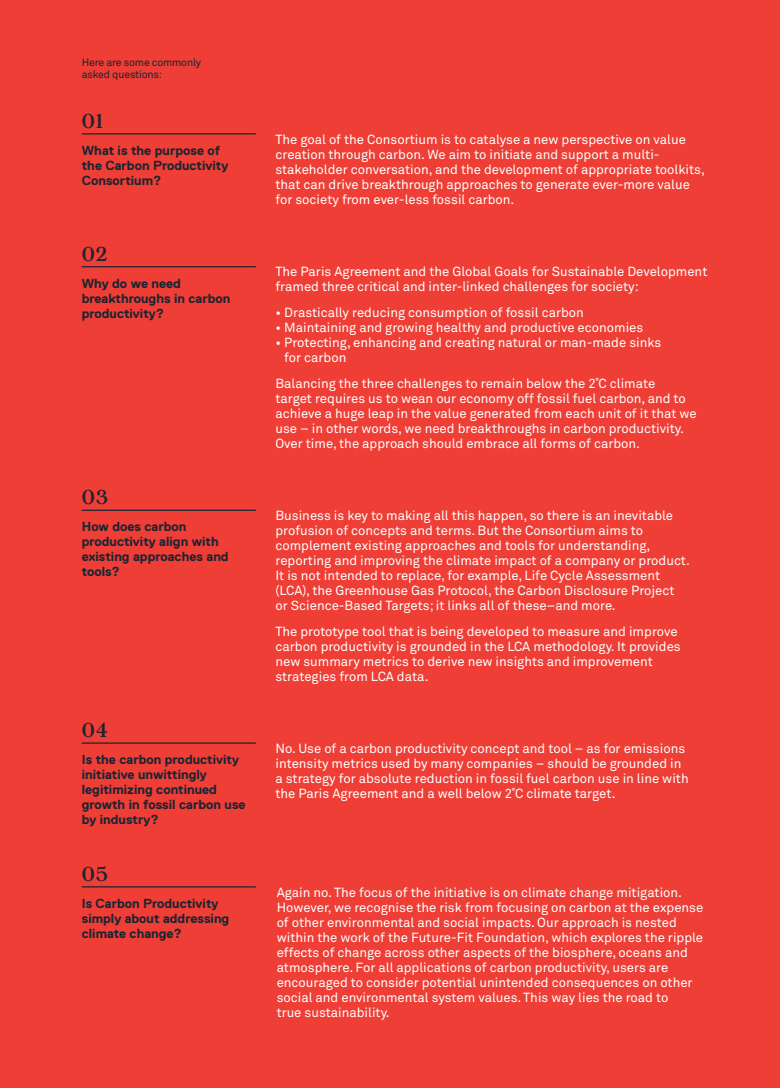
<style>
.page{position:relative;width:780px;height:1088px;background:#ee3e35}
.page>*{position:absolute;margin:0;border:0;box-sizing:border-box;transform-origin:0 0}
.Time{font:22.5px "Argent CF";letter-spacing:.04em;color:#1a2432}
.Body{font:13.12px/15px "Akkurat Pro";color:#fff}
.Heading{font:700 13.12px/15px "Replica";color:#1a2432}
.v_small_type{font:10.62px/12.5px "Akkurat Pro";letter-spacing:-.02em;color:#1a2432}
</style>
<div class="page">
<hr style="left:82px;top:133px;width:174px;height:1px;background:#1a2432">
<hr style="left:82px;top:266px;width:174px;height:1px;background:#1a2432">
<hr style="left:82px;top:510px;width:174px;height:1px;background:#1a2432">
<hr style="left:82px;top:742px;width:174px;height:2px;background:#1a2432">
<hr style="left:82px;top:886px;width:174px;height:1px;background:#1a2432">
<p class="v_small_type" style="left:82px;top:56px;width:121px">Here are some commonly asked questions:</p>
<p class="Time" style="left:82px;top:109px;width:23px">01</p>
<p class="Heading" style="left:82px;top:143px;width:148px">What is the purpose of the Carbon Productivity<br>Consortium?</p>
<p class="Time" style="left:82px;top:242px;width:27px">02</p>
<p class="Heading" style="left:82px;top:276px;width:150px">Why do we need breakthroughs in carbon productivity?</p>
<p class="Time" style="left:82px;top:486px;width:28px">03</p>
<p class="Heading" style="left:82px;top:519px;width:148px">How does carbon productivity align with existing approaches and tools?</p>
<p class="Time" style="left:82px;top:718px;width:28px">04</p>
<p class="Heading" style="left:82px;top:752px;width:165px">Is the carbon productivity initiative unwittingly legitimizing continued growth in fossil carbon use by industry?</p>
<p class="Time" style="left:82px;top:862px;width:28px">05</p>
<p class="Heading" style="left:82px;top:896px;width:149px">Is Carbon Productivity simply about addressing climate change?</p>
<p class="Body" style="left:275px;top:132px;width:431px">The goal of the Consortium is to catalyse a new perspective on value creation through carbon. We aim to initiate and support a multi&shy;stakeholder conversation, and the development of appropriate toolkits, that can drive breakthrough approaches to generate ever-more value for society from ever-less fossil carbon.</p>
<p class="Body" style="left:275px;top:265px;width:433px">The Paris Agreement and the Global Goals for Sustainable Development framed three critical and inter-linked challenges for society:</p>
<p class="Body" style="left:275px;top:305px;width:310px">• Drastically reducing consumption of fossil carbon</p>
<p class="Body" style="left:275px;top:320px;width:369px">• Maintaining and growing healthy and productive economies</p>
<p class="Body" style="left:284px;top:335px;width:378px;text-indent:-9px">• Protecting, enhancing and creating natural or man-made sinks for carbon</p>
<p class="Body" style="left:275px;top:376px;width:423px">Balancing the three challenges to remain below the 2˚C climate<br>target requires us to wean our economy off fossil fuel carbon, and to achieve a huge leap in the value generated from each unit of it that we use – in other words, we need breakthroughs in carbon productivity.<br>Over time, the approach should embrace all forms of carbon.</p>
<p class="Body" style="left:275px;top:508px;width:416px">Business is key to making all this happen, so there is an inevitable profusion of concepts and terms. But the Consortium aims to complement existing approaches and tools for understanding, reporting and improving the climate impact of a company or product.<br>It is not intended to replace, for example, Life Cycle Assessment (LCA), the Greenhouse Gas Protocol, the Carbon Disclosure Project<br>or Science-Based Targets; it links all of these–and more.</p>
<p class="Body" style="left:275px;top:624px;width:407px">The prototype tool that is being developed to measure and improve carbon productivity is grounded in the LCA methodology. It provides new summary metrics to derive new insights and improvement strategies from LCA data.</p>
<p class="Body" style="left:275px;top:741px;width:415px">No. Use of a carbon productivity concept and tool – as for emissions intensity metrics used by many companies – should be grounded in a strategy for absolute reduction in fossil fuel carbon use in line with the Paris Agreement and a well below 2˚C climate target.</p>
<p class="Body" style="left:277px;top:885px;width:428px">Again no. The focus of the initiative is on climate change mitigation.<br>However, we recognise the risk from focusing on carbon at the expense of other environmental and social impacts. Our approach is nested within the work of the Future-Fit Foundation, which explores the ripple effects of change across other aspects of the biosphere, oceans and atmosphere. For all applications of carbon productivity, users are encouraged to consider potential unintended consequences on other social and environmental system values. This way lies the road to<br>true sustainability.</p>
</div>
